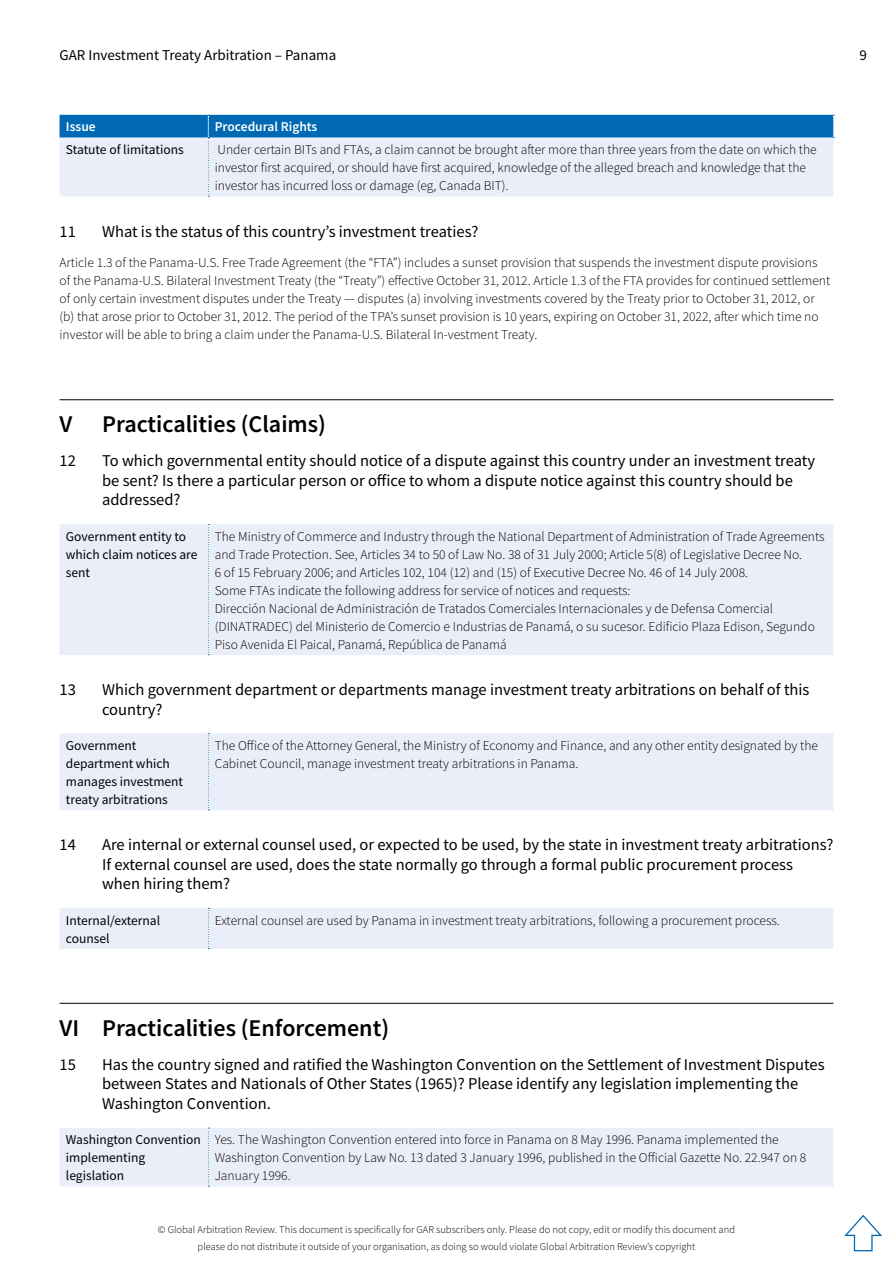
<style>
.page{position:relative;width:893px;height:1263px;background:#fff}
.page>*{position:absolute;margin:0;border:0;box-sizing:border-box;transform-origin:0 0}
.t1{font:600 24px "Source Sans Pro";color:#000}
.t2{font:16.5px/19.5px "Source Sans Pro";color:#000}
.t3{font:15px "Source Sans Pro";color:#000}
.t4{font:300 13.5px/18px "Source Sans Pro";color:#000}
.t5{font:13.5px/18px "Source Sans Pro";color:#000}
.t6{font:600 13.5px "Source Sans Pro";color:#fff}
.t7{font:300 10.5px/16.5px "Source Sans Pro";color:#000;text-align:center}
</style>
<div class="page">
<svg style="left:844px;top:1214px;width:38px;height:38px"></svg>
<svg style="left:60px;top:115px;width:774px;height:82px;background:#a9c9e6"></svg>
<hr style="left:60px;top:399px;width:773px;height:1px;background:#000">
<div style="left:60px;top:524px;width:773px;height:131px;background:#e9eef9"></div>
<svg style="left:208px;top:524px;width:1px;height:131px"></svg>
<div style="left:60px;top:733px;width:773px;height:77px;background:#e9eef9"></div>
<svg style="left:208px;top:733px;width:1px;height:77px"></svg>
<div style="left:60px;top:908px;width:773px;height:41px;background:#e9eef9"></div>
<hr style="left:60px;top:1003px;width:773px;height:1px;background:#000">
<div style="left:60px;top:1128px;width:773px;height:59px;background:#e9eef9"></div>
<p class="t3" style="left:60px;top:45px;width:278px">GAR Investment Treaty Arbitration – Panama</p>
<p class="t3" style="left:859px;top:45px;width:9px">9</p>
<p class="t6" style="left:66px;top:118px;width:31px">Issue</p>
<p class="t6" style="left:215px;top:118px;width:104px">Procedural Rights</p>
<p class="t5" style="left:66px;top:141px;width:119px">Statute of limitations</p>
<p class="t4" style="left:215px;top:141px;width:603px">Under certain BITs and FTAs, a claim cannot be brought after more than three years from the date on which the investor first acquired, or should have first acquired, knowledge of the alleged breach and knowledge that the investor has incurred loss or damage (eg, Canada BIT).</p>
<p class="t2" style="left:60px;top:221px;width:18px">11</p>
<p class="t2" style="left:102px;top:221px;width:378px">What is the status of this country’s investment treaties?</p>
<p class="t4" style="left:60px;top:254px;width:772px">Article 1.3 of the Panama-U.S. Free Trade Agreement (the “FTA”) includes a sunset provision that suspends the investment dispute provisions of the Panama-U.S. Bilateral Investment Treaty (the “Treaty”) effective October 31, 2012. Article 1.3 of the FTA provides for continued settlement of only certain investment disputes under the Treaty ― disputes (a) involving investments covered by the Treaty prior to October 31, 2012, or (b) that arose prior to October 31, 2012. The period of the TPA’s sunset provision is 10 years, expiring on October 31, 2022, after which time no investor will be able to bring a claim under the Panama-U.S. Bilateral In-vestment Treaty.</p>
<h1 class="t1" style="left:60px;top:408px;width:268px">V Practicalities (Claims)</h1>
<p class="t2" style="left:60px;top:451px;width:18px">12</p>
<p class="t2" style="left:102px;top:451px;width:715px">To which governmental entity should notice of a dispute against this country under an investment treaty be sent? Is there a particular person or office to whom a dispute notice against this country should be addressed?</p>
<p class="t5" style="left:66px;top:527px;width:133px">Government entity to which claim notices are sent</p>
<p class="t4" style="left:215px;top:527px;width:611px">The Ministry of Commerce and Industry through the National Department of Administration of Trade Agreements and Trade Protection. See, Articles 34 to 50 of Law No. 38 of 31 July 2000; Article 5(8) of Legislative Decree No.<br>6 of 15 February 2006; and Articles 102, 104 (12) and (15) of Executive Decree No. 46 of 14 July 2008.<br>Some FTAs indicate the following address for service of notices and requests:<br>Dirección Nacional de Administración de Tratados Comerciales Internacionales y de Defensa Comercial (DINATRADEC) del Ministerio de Comercio e Industrias de Panamá, o su sucesor. Edificio Plaza Edison, Segundo Piso Avenida El Paical, Panamá, República de Panamá</p>
<p class="t2" style="left:60px;top:680px;width:18px">13</p>
<p class="t2" style="left:102px;top:680px;width:709px">Which government department or departments manage investment treaty arbitrations on behalf of this country?</p>
<p class="t5" style="left:66px;top:736px;width:119px">Government department which manages investment treaty arbitrations</p>
<p class="t4" style="left:215px;top:736px;width:605px">The Office of the Attorney General, the Ministry of Economy and Finance, and any other entity designated by the<br>Cabinet Council, manage investment treaty arbitrations in Panama.</p>
<p class="t2" style="left:60px;top:835px;width:18px">14</p>
<p class="t2" style="left:102px;top:835px;width:733px">Are internal or external counsel used, or expected to be used, by the state in investment treaty arbitrations?<br>If external counsel are used, does the state normally go through a formal public procurement process when hiring them?</p>
<p class="t5" style="left:66px;top:911px;width:96px">Internal/external counsel</p>
<p class="t4" style="left:215px;top:911px;width:567px">External counsel are used by Panama in investment treaty arbitrations, following a procurement process.</p>
<h1 class="t1" style="left:60px;top:1012px;width:331px">VI Practicalities (Enforcement)</h1>
<p class="t2" style="left:60px;top:1054px;width:18px">15</p>
<p class="t2" style="left:102px;top:1054px;width:724px">Has the country signed and ratified the Washington Convention on the Settlement of Investment Disputes between States and Nationals of Other States (1965)? Please identify any legislation implementing the<br>Washington Convention.</p>
<p class="t5" style="left:66px;top:1131px;width:136px">Washington Convention implementing legislation</p>
<p class="t4" style="left:215px;top:1131px;width:593px">Yes. The Washington Convention entered into force in Panama on 8 May 1996. Panama implemented the<br>Washington Convention by Law No. 13 dated 3 January 1996, published in the Official Gazette No. 22.947 on 8<br>January 1996.</p>
<p class="t7" style="left:158px;top:1221px;width:579px">© Global Arbitration Review. This document is specifically for GAR subscribers only. Please do not copy, edit or modify this document and please do not distribute it outside of your organisation, as doing so would violate Global Arbitration Review’s copyright</p>
</div>
